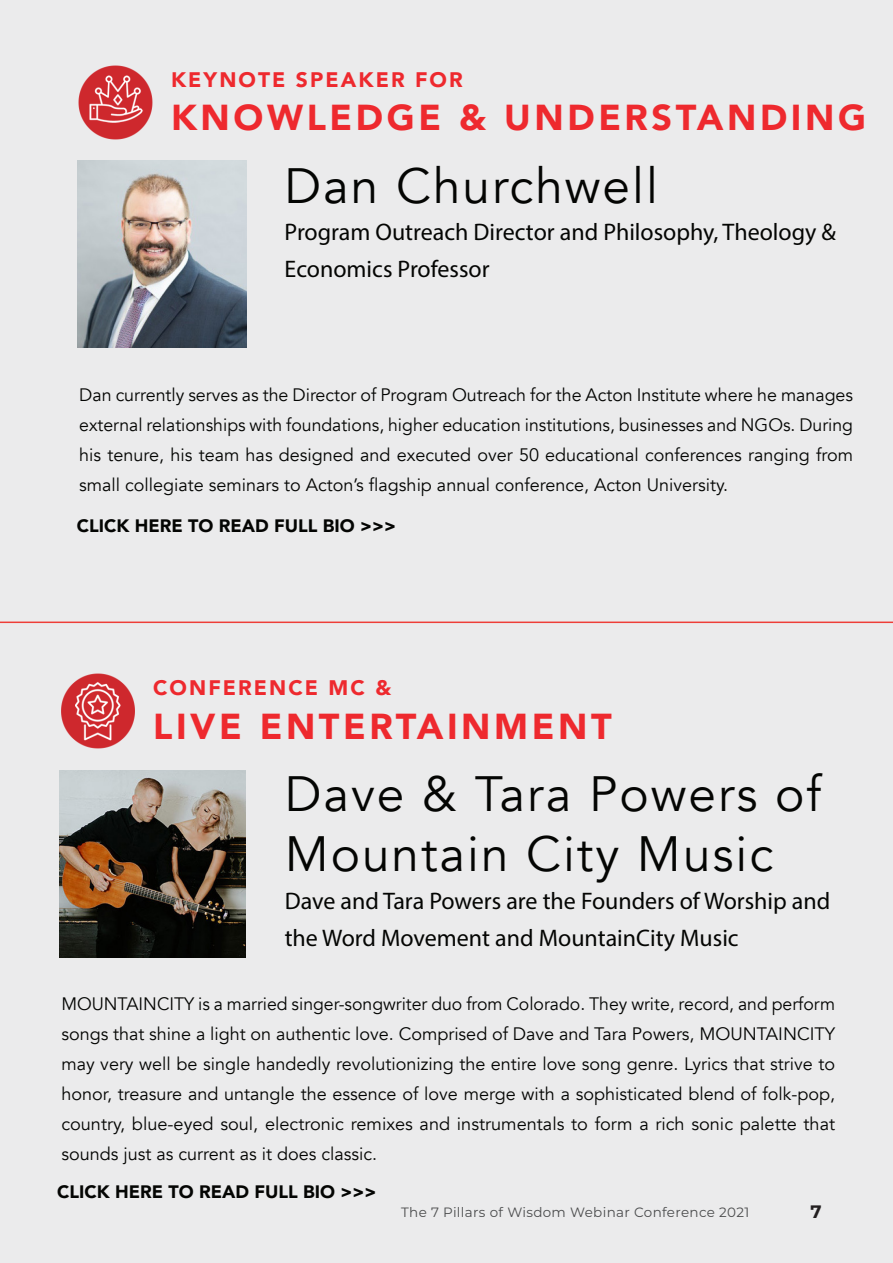
<style>
.page{position:relative;width:893px;height:1263px;background:#fff}
.page>*{position:absolute;margin:0;border:0;box-sizing:border-box;transform-origin:0 0}
.t1{font:49.5px/60px "Avenir";letter-spacing:.04em;color:#040503}
.t2{font:900 36px "Avenir";letter-spacing:.1em;color:#ee292e}
.t3{font:24px/37.2px "Myriad Pro";color:#040503}
.t4{font:900 21px "Avenir";letter-spacing:.1em;color:#ee292e}
.t5{font:18px/30px "Avenir";color:#040503;text-align:justify}
.t6{font:900 18px "Avenir";color:#040503}
.t7{font:700 18px "Montserrat";color:#231f20}
.t8{font:13.5px "Montserrat";letter-spacing:.025em;color:#4b4c4d}
</style>
<div class="page">
<div style="left:0;top:753px;width:893px;height:510px;background:#ebebec"></div>
<div style="left:0;top:0;width:893px;height:1201px;background:#ebebec"></div>
<hr style="left:0;top:621px;width:893px;height:2px;background:#ee3e38">
<img style="left:61px;top:673px;width:74px;height:76px">
<img style="left:60px;top:771px;width:186px;height:186px">
<img style="left:77px;top:160px;width:170px;height:187px">
<img style="left:78px;top:65px;width:75px;height:75px">
<p class="t4" style="left:171px;top:62px;width:293px">KEYNOTE SPEAKER FOR</p>
<p class="t2" style="left:171px;top:87px;width:697px">KNOWLEDGE &amp; UNDERSTANDING</p>
<p class="t1" style="left:285px;top:157px;width:375px">Dan Churchwell</p>
<p class="t3" style="left:285px;top:213px;width:553px">Program Outreach Director and Philosophy, Theology &amp;<br>Economics Professor</p>
<p class="t5" style="left:79px;top:380px;width:775px">Dan currently serves as the Director of Program Outreach for the Acton Institute where he manages external relationships with foundations, higher education institutions, businesses and NGOs. During his tenure, his team has designed and executed over 50 educational conferences ranging from small collegiate seminars to Acton’s flagship annual conference, Acton University.</p>
<p class="t6" style="left:77px;top:510px;width:321px">CLICK HERE TO READ FULL BIO &gt;&gt;&gt;</p>
<p class="t4" style="left:153px;top:670px;width:240px">CONFERENCE MC &amp;</p>
<p class="t2" style="left:153px;top:695px;width:460px">LIVE ENTERTAINMENT</p>
<p class="t1" style="left:285px;top:765px;width:538px">Dave &amp; Tara Powers of<br>Mountain City Music</p>
<p class="t3" style="left:285px;top:881px;width:547px">Dave and Tara Powers are the Founders of Worship and the Word Movement and MountainCity Music</p>
<p class="t5" style="left:61px;top:989px;width:775px">MOUNTAINCITY is a married singer-songwriter duo from Colorado. They write, record, and perform songs that shine a light on authentic love. Comprised of Dave and Tara Powers, MOUNTAINCITY may very well be single handedly revolutionizing the entire love song genre. Lyrics that strive to honor, treasure and untangle the essence of love merge with a sophisticated blend of folk-pop, country, blue-eyed soul, electronic remixes and instrumentals to form a rich sonic palette that sounds just as current as it does classic.</p>
<p class="t6" style="left:57px;top:1176px;width:321px">CLICK HERE TO READ FULL BIO &gt;&gt;&gt;</p>
<p class="t8" style="left:401px;top:1203px;width:350px">The 7 Pillars of Wisdom Webinar Conference 2021</p>
<p class="t7" style="left:811px;top:1199px;width:13px">7</p>
</div>
